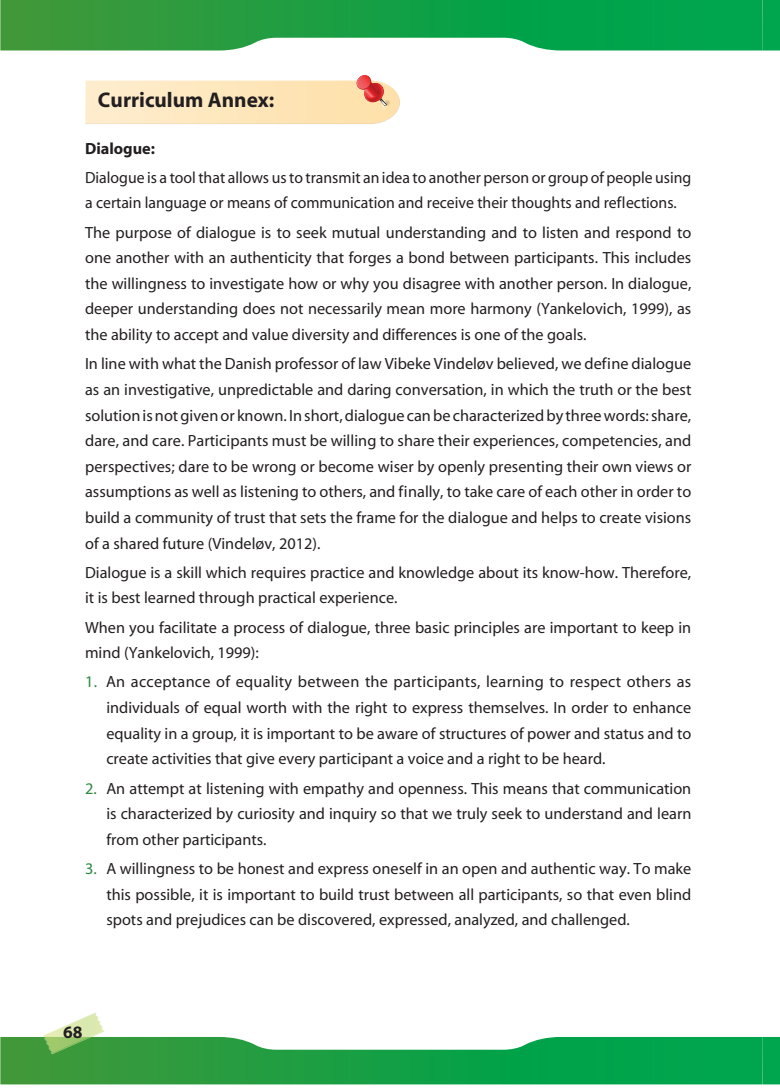
<style>
.page{position:relative;width:780px;height:1088px;background:#fff}
.page>*{position:absolute;margin:0;border:0;box-sizing:border-box;transform-origin:0 0}
.t1{font:700 21.25px "Myriad";color:#231f20}
.t2{font:700 17.5px "Myriad Pro";color:#231f20}
.t3{font:16.25px/25.6px "Myriad Roman";color:#231f20;text-align:justify}
.t4{font:700 16.25px "Myriad";color:#231f20}
.s1{color:#298740}
</style>
<div class="page">
<svg style="left:0;top:1037px;width:762px;height:47px;background:#2fa957"></svg>
<svg style="left:762px;top:0;width:18px;height:50px"></svg>
<svg style="left:762px;top:1037px;width:18px;height:47px"></svg>
<svg style="left:0;top:0;width:762px;height:50px;background:#2da755"></svg>
<svg style="left:43px;top:1012px;width:62px;height:42px"></svg>
<div style="left:84px;top:90px;width:317px;height:35px;background:#fbfbfb"></div>
<svg style="left:85px;top:75px;width:315px;height:49px;background:#fce4c0"></svg>
<h1 class="t1" style="left:98px;top:89px;width:178px">Curriculum Annex:</h1>
<p class="t4" style="left:85px;top:140px;width:71px">Dialogue:</p>
<p class="t3" style="left:85px;top:165px;width:607px">Dialogue is a tool that allows us to transmit an idea to another person or group of people using a certain language or means of communication and receive their thoughts and reflections.</p>
<p class="t3" style="left:85px;top:220px;width:607px">The purpose of dialogue is to seek mutual understanding and to listen and respond to one another with an authenticity that forges a bond between participants. This includes the willingness to investigate how or why you disagree with another person. In dialogue, deeper understanding does not necessarily mean more harmony (Yankelovich, 1999), as the ability to accept and value diversity and differences is one of the goals.</p>
<p class="t3" style="left:85px;top:352px;width:607px">In line with what the Danish professor of law Vibeke Vindeløv believed, we define dialogue as an investigative, unpredictable and daring conversation, in which the truth or the best solution is not given or known. In short, dialogue can be characterized by three words: share, dare, and care. Participants must be willing to share their experiences, competencies, and perspectives; dare to be wrong or become wiser by openly presenting their own views or assumptions as well as listening to others, and finally, to take care of each other in order to build a community of trust that sets the frame for the dialogue and helps to create visions of a shared future (Vindeløv, 2012).</p>
<p class="t3" style="left:85px;top:560px;width:607px">Dialogue is a skill which requires practice and knowledge about its know-how. Therefore, it is best learned through practical experience.</p>
<p class="t3" style="left:85px;top:615px;width:607px">When you facilitate a process of dialogue, three basic principles are important to keep in mind (Yankelovich, 1999):</p>
<p class="t3" style="left:106px;top:670px;width:586px;text-indent:-21px"><span class="s1">1.</span> An acceptance of equality between the participants, learning to respect others as individuals of equal worth with the right to express themselves. In order to enhance equality in a group, it is important to be aware of structures of power and status and to create activities that give every participant a voice and a right to be heard.</p>
<p class="t3" style="left:106px;top:776px;width:586px;text-indent:-21px"><span class="s1">2.</span> An attempt at listening with empathy and openness. This means that communication is characterized by curiosity and inquiry so that we truly seek to understand and learn from other participants.</p>
<p class="t3" style="left:106px;top:856px;width:586px;text-indent:-21px"><span class="s1">3.</span> A willingness to be honest and express oneself in an open and authentic way. To make this possible, it is important to build trust between all participants, so that even blind spots and prejudices can be discovered, expressed, analyzed, and challenged.</p>
<p class="t2" style="left:63px;top:1021px;width:21px">68</p>
</div>
